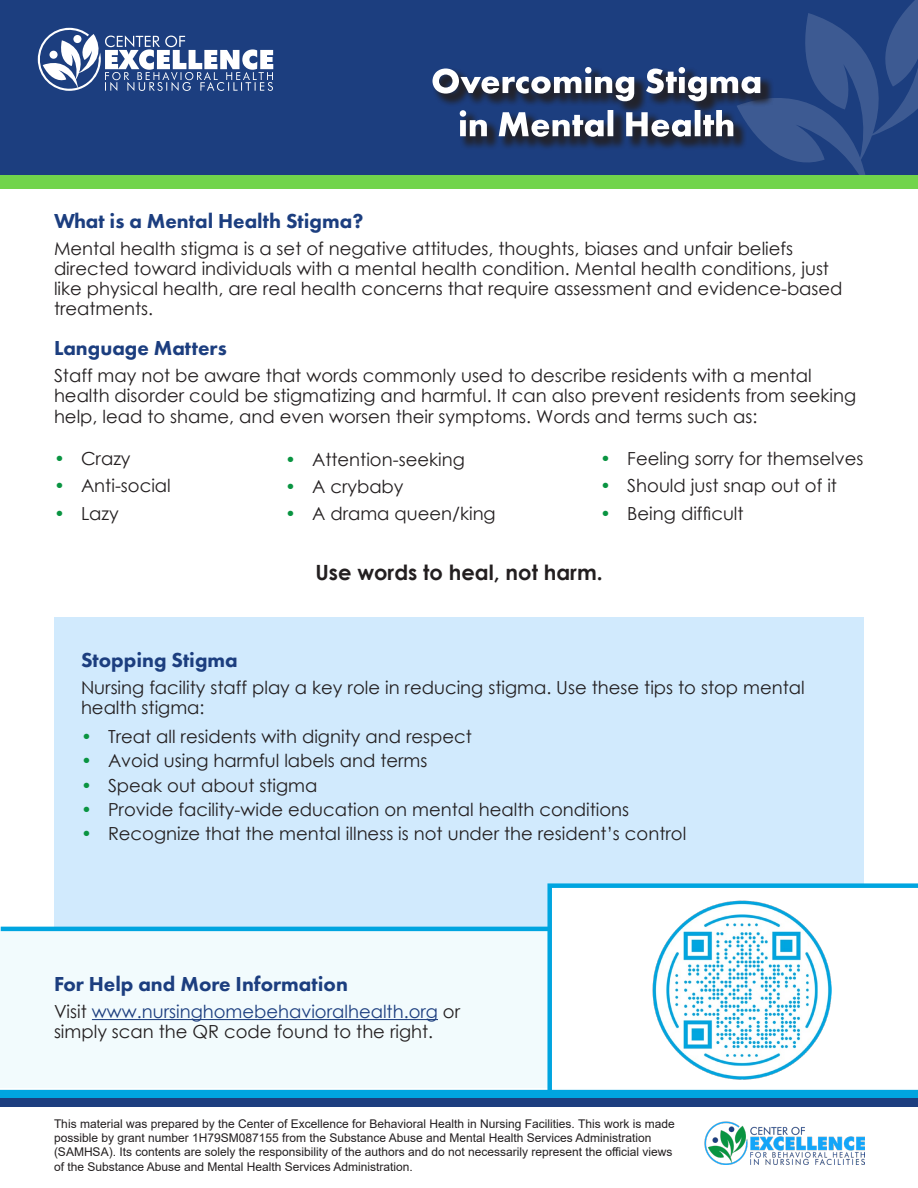
<style>
.page{position:relative;width:918px;height:1188px;background:#fff}
.page>*{position:absolute;margin:0;border:0;box-sizing:border-box;transform-origin:0 0}
.t1{font:800 21px "Futura PT";color:#1c3e7f}
.t2{font:700 21px "Century Gothic";color:#231f20}
.t3{font:18px/20.2px "Century Gothic";color:#231f20}
.t4{font:12px/14.4px "Arial";color:#231f20}
.s1{color:#099441}
.s2{color:#1c3e7f}
</style>
<div class="page">
<div style="left:0;top:0;width:918px;height:175px;background:#1c3e7f"></div>
<div style="left:0;top:175px;width:918px;height:14px;background:#71d44b"></div>
<svg style="left:37px;top:27px;width:236px;height:64px"></svg>
<svg style="left:433px;top:0;width:485px;height:175px"></svg>
<div style="left:55px;top:618px;width:809px;height:315px;background:#d1eafd"></div>
<div style="left:0;top:932px;width:550px;height:156px;background:#f2fbfd"></div>
<hr style="left:92px;top:1019px;width:346px;height:1px;background:#1c3e7f">
<svg style="left:547px;top:883px;width:371px;height:207px"></svg>
<hr style="left:1px;top:927px;width:549px;height:4px;background:#00a5e0">
<img style="left:652px;top:900px;width:180px;height:180px">
<img style="left:704px;top:1122px;width:160px;height:43px">
<div style="left:0;top:1093px;width:918px;height:11px;background:#00a5e0"></div>
<div style="left:0;top:1098px;width:918px;height:9px;background:#1c3e7f"></div>
<hr style="left:0;top:1090px;width:918px;height:4px;background:#00a5e0">
<h2 class="t1" style="left:54px;top:208px;width:311px">What is a Mental Health Stigma?</h2>
<p class="t3" style="left:54px;top:238px;width:790px">Mental health stigma is a set of negative attitudes, thoughts, biases and unfair beliefs directed toward individuals with a mental health condition. Mental health conditions, just like physical health, are real health concerns that require assessment and evidence-based treatments.</p>
<h2 class="t1" style="left:54px;top:335px;width:174px">Language Matters</h2>
<p class="t3" style="left:54px;top:365px;width:804px">Staff may not be aware that words commonly used to describe residents with a mental health disorder could be stigmatizing and harmful. It can also prevent residents from seeking help, lead to shame, and even worsen their symptoms. Words and terms such as:</p>
<p class="t3" style="left:54px;top:448px;width:78px"><span class="s1">•</span> Crazy</p>
<p class="t3" style="left:54px;top:476px;width:118px"><span class="s1">•</span> Anti-social</p>
<p class="t3" style="left:54px;top:503px;width:66px"><span class="s1">•</span> Lazy</p>
<p class="t3" style="left:600px;top:448px;width:265px"><span class="s1">•</span> Feeling sorry for themselves</p>
<p class="t3" style="left:600px;top:476px;width:238px"><span class="s1">•</span> Should just snap out of it</p>
<p class="t3" style="left:600px;top:503px;width:145px"><span class="s1">•</span> Being difficult</p>
<p class="t3" style="left:285px;top:449px;width:181px"><span class="s1">•</span> Attention-seeking</p>
<p class="t3" style="left:285px;top:476px;width:120px"><span class="s1">•</span> A crybaby</p>
<p class="t3" style="left:285px;top:503px;width:212px"><span class="s1">•</span> A drama queen/king</p>
<p class="t2" style="left:315px;top:556px;width:289px">Use words to heal, not harm.</p>
<h2 class="t1" style="left:81px;top:647px;width:158px">Stopping Stigma</h2>
<p class="t3" style="left:81px;top:677px;width:725px">Nursing facility staff play a key role in reducing stigma. Use these tips to stop mental health stigma:</p>
<p class="t3" style="left:81px;top:726px;width:392px"><span class="s1">•</span> Treat all residents with dignity and respect</p>
<p class="t3" style="left:81px;top:750px;width:348px"><span class="s1">•</span> Avoid using harmful labels and terms</p>
<p class="t3" style="left:81px;top:775px;width:238px"><span class="s1">•</span> Speak out about stigma</p>
<p class="t3" style="left:81px;top:799px;width:550px"><span class="s1">•</span> Provide facility-wide education on mental health conditions</p>
<p class="t3" style="left:81px;top:823px;width:607px"><span class="s1">•</span> Recognize that the mental illness is not under the resident’s control</p>
<h2 class="t1" style="left:54px;top:971px;width:295px">For Help and More Information</h2>
<p class="t3" style="left:54px;top:1001px;width:408px">Visit <span class="s2">www.nursinghomebehavioralhealth.org</span> or simply scan the QR code found to the right.</p>
<p class="t4" style="left:54px;top:1116px;width:622px">This material was prepared by the Center of Excellence for Behavioral Health in Nursing Facilities. This work is made possible by grant number 1H79SM087155 from the Substance Abuse and Mental Health Services Administration (SAMHSA). Its contents are solely the responsibility of the authors and do not necessarily represent the official views of the Substance Abuse and Mental Health Services Administration.</p>
</div>
